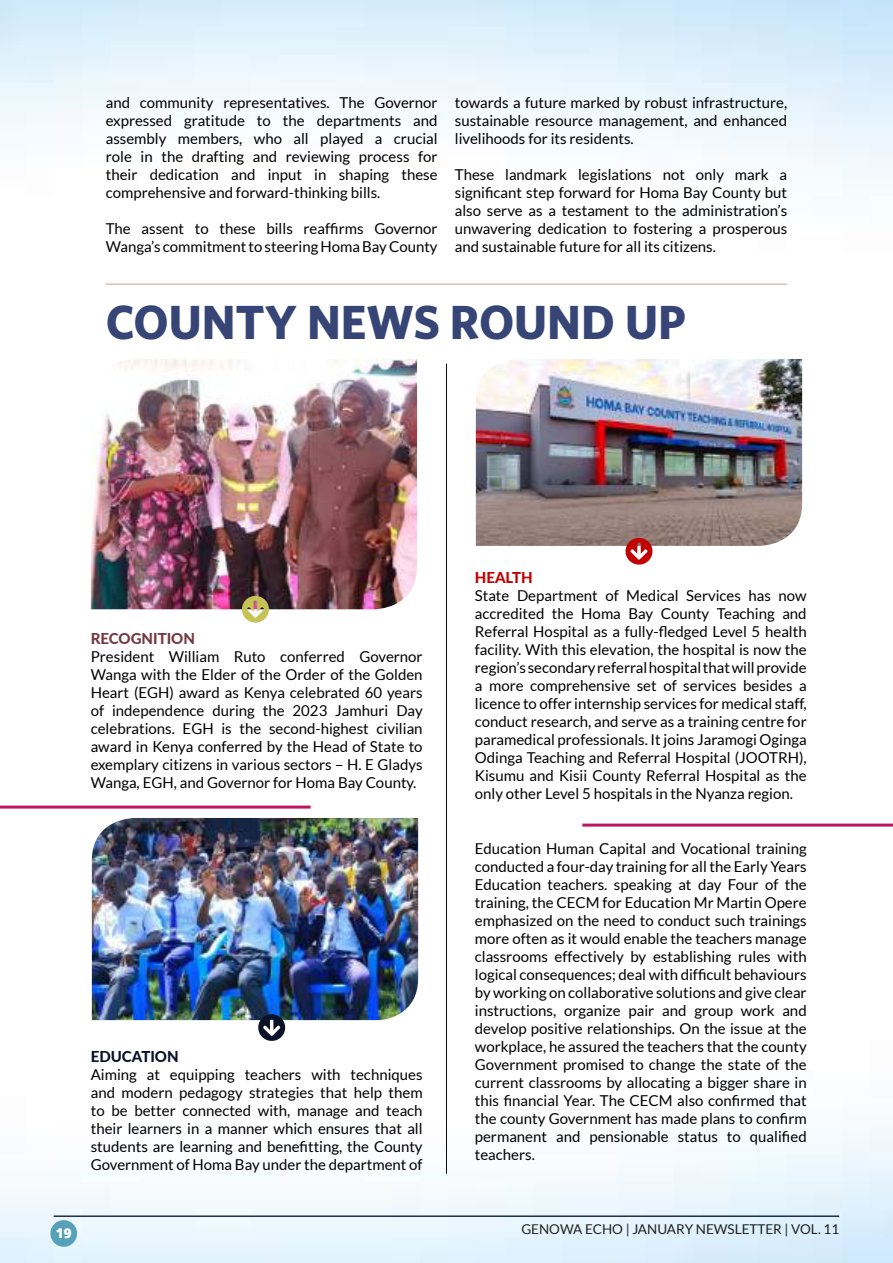
<style>
.page{position:relative;width:893px;height:1263px;background:#fff}
.page>*{position:absolute;margin:0;border:0;box-sizing:border-box;transform-origin:0 0}
.t1{font:700 48px "Whitney";color:#364575}
.t2{font:15px/18px "Lato";color:#000;text-align:justify}
.t3{font:800 15px "Lato";color:#753940}
.t4{font:800 15px "Lato";color:#091227}
.t5{font:800 15px "Lato";color:#c20102}
.t6{font:13.5px "Lato";color:#201f1f}
.t7{font:800 13.5px "Open Sans";color:#fff}
</style>
<div class="page">
<div style="left:50px;top:1220px;width:27px;height:27px;background:#56a1b8;border-radius:50%"></div>
<hr style="left:54px;top:1215px;width:785px;height:2px;background:#1c2e47">
<hr style="left:106px;top:283px;width:681px;height:2px;background:#d5c2af">
<img style="left:91px;top:359px;width:326px;height:250px">
<img style="left:476px;top:359px;width:326px;height:187px">
<img style="left:92px;top:818px;width:326px;height:202px">
<svg style="left:242px;top:596px;width:27px;height:27px"></svg>
<svg style="left:625px;top:538px;width:27px;height:27px"></svg>
<svg style="left:258px;top:1014px;width:27px;height:27px"></svg>
<hr style="left:0;top:805px;width:311px;height:3px;background:#c11362">
<hr style="left:582px;top:823px;width:311px;height:3px;background:#c11362">
<hr style="left:446px;top:364px;width:1px;height:810px;background:#0a0a0d">
<p class="t2" style="left:106px;top:94px;width:333px">and community representatives. The Governor expressed gratitude to the departments and assembly members, who all played a crucial role in the drafting and reviewing process for their dedication and input in shaping these comprehensive and forward-thinking bills.</p>
<p class="t2" style="left:106px;top:220px;width:333px">The assent to these bills reaffirms Governor<br>Wanga’s commitment to steering Homa Bay County</p>
<p class="t2" style="left:455px;top:94px;width:334px">towards a future marked by robust infrastructure, sustainable resource management, and enhanced livelihoods for its residents.</p>
<p class="t2" style="left:455px;top:166px;width:334px">These landmark legislations not only mark a significant step forward for Homa Bay County but also serve as a testament to the administration’s unwavering dedication to fostering a prosperous and sustainable future for all its citizens.</p>
<h1 class="t1" style="left:106px;top:294px;width:581px">COUNTY NEWS ROUND UP</h1>
<p class="t3" style="left:91px;top:627px;width:106px">RECOGNITION</p>
<p class="t2" style="left:91px;top:647px;width:333px">President William Ruto conferred Governor Wanga with the Elder of the Order of the Golden Heart (EGH) award as Kenya celebrated 60 years of independence during the 2023 Jamhuri Day celebrations. EGH is the second-highest civilian award in Kenya conferred by the Head of State to exemplary citizens in various sectors – H. E Gladys Wanga, EGH, and Governor for Homa Bay County.</p>
<p class="t4" style="left:91px;top:1046px;width:89px">EDUCATION</p>
<p class="t2" style="left:91px;top:1066px;width:333px">Aiming at equipping teachers with techniques and modern pedagogy strategies that help them to be better connected with, manage and teach their learners in a manner which ensures that all students are learning and benefitting, the County Government of Homa Bay under the department of</p>
<p class="t5" style="left:475px;top:567px;width:59px">HEALTH</p>
<p class="t2" style="left:475px;top:587px;width:333px">State Department of Medical Services has now accredited the Homa Bay County Teaching and Referral Hospital as a fully-fledged Level 5 health facility. With this elevation, the hospital is now the region’s secondary referral hospital that will provide a more comprehensive set of services besides a licence to offer internship services for medical staff, conduct research, and serve as a training centre for paramedical professionals. It joins Jaramogi Oginga Odinga Teaching and Referral Hospital (JOOTRH), Kisumu and Kisii County Referral Hospital as the only other Level 5 hospitals in the Nyanza region.</p>
<p class="t2" style="left:475px;top:839px;width:333px">Education Human Capital and Vocational training conducted a four-day training for all the Early Years Education teachers. speaking at day Four of the training, the CECM for Education Mr Martin Opere emphasized on the need to conduct such trainings more often as it would enable the teachers manage classrooms effectively by establishing rules with logical consequences; deal with difficult behaviours by working on collaborative solutions and give clear instructions, organize pair and group work and develop positive relationships. On the issue at the workplace, he assured the teachers that the county Government promised to change the state of the current classrooms by allocating a bigger share in this financial Year. The CECM also confirmed that the county Government has made plans to confirm permanent and pensionable status to qualified teachers.</p>
<p class="t7" style="left:56px;top:1222px;width:17px">19</p>
<p class="t6" style="left:521px;top:1222px;width:319px">GENOWA ECHO | JANUARY NEWSLETTER | VOL. 11</p>
</div>
